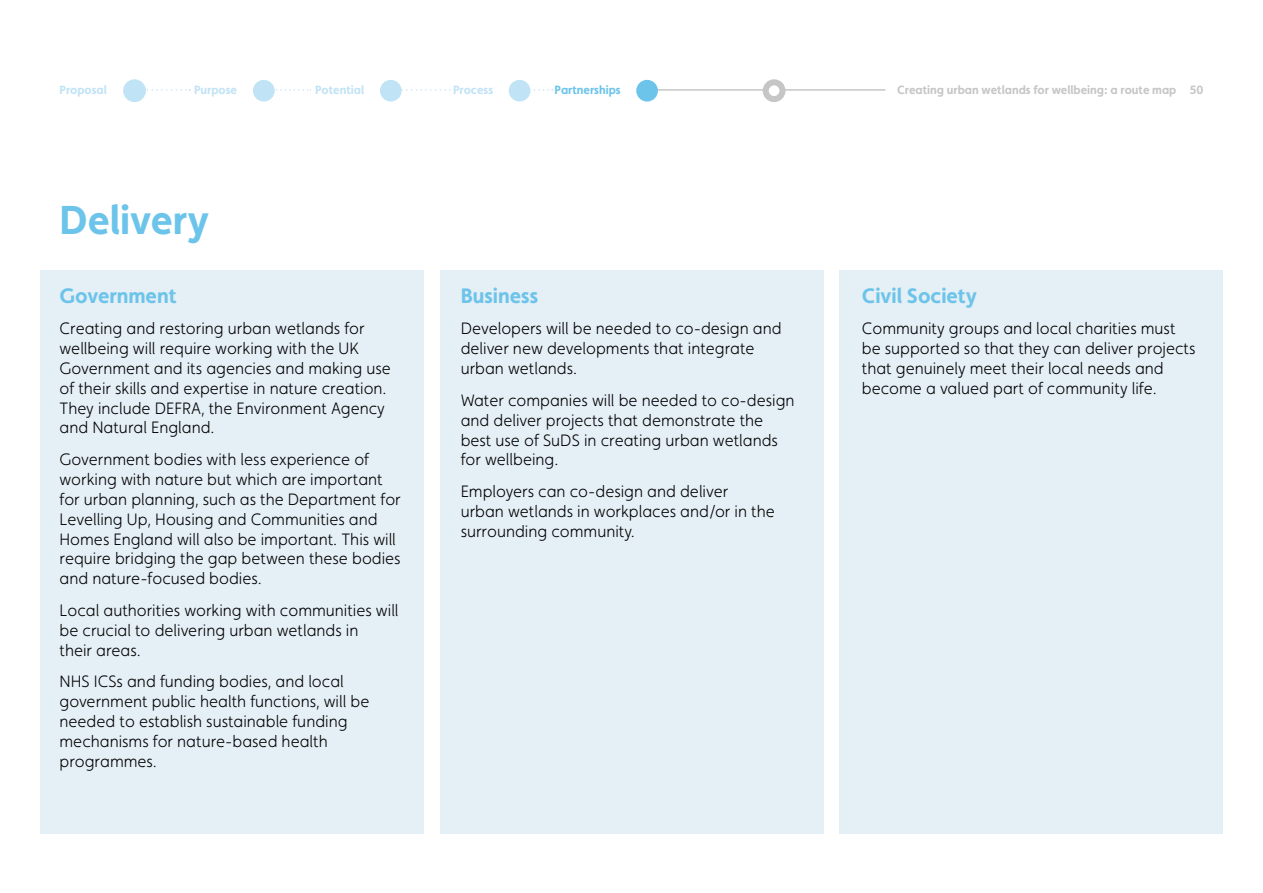
<style>
.page{position:relative;width:1263px;height:893px;background:#fff}
.page>*{position:absolute;margin:0;border:0;box-sizing:border-box;transform-origin:0 0}
.t1{font:700 40.5px "Faricy New";color:#6cc4ea}
.t2{font:700 21px "Faricy New";color:#6cc4ea}
.t3{font:300 16.5px/19.8px "Faricy New";color:#000}
.t4{font:700 12px "Faricy New";color:#c6c6c6}
.t5{font:700 12px "Faricy New";color:#c1e3f6}
.t6{font:700 12px "Faricy New";color:#6cc4ea}
</style>
<div class="page">
<hr style="left:647px;top:89px;width:238px;height:2px;background:#c6c6c6">
<svg style="left:147px;top:89px;width:43px;height:2px"></svg>
<svg style="left:276px;top:89px;width:35px;height:2px"></svg>
<svg style="left:402px;top:89px;width:49px;height:2px"></svg>
<svg style="left:530px;top:89px;width:23px;height:2px"></svg>
<div style="left:255px;top:82px;width:17px;height:17px;background:#c1e3f6;border-radius:50%"></div>
<div style="left:253px;top:80px;width:22px;height:22px;border:5px solid #c1e3f6;border-radius:50%"></div>
<div style="left:511px;top:82px;width:17px;height:17px;background:#c1e3f6;border-radius:50%"></div>
<div style="left:509px;top:80px;width:21px;height:22px;border:5px solid #c1e3f6;border-radius:50%"></div>
<div style="left:639px;top:82px;width:16px;height:17px;background:#6cc4ea;border-radius:50%"></div>
<div style="left:636px;top:80px;width:22px;height:22px;border:5px solid #6cc4ea;border-radius:50%"></div>
<div style="left:126px;top:82px;width:17px;height:17px;background:#c1e3f6;border-radius:50%"></div>
<div style="left:123px;top:79px;width:23px;height:23px;border:6px solid #c1e3f6;border-radius:50%"></div>
<div style="left:766px;top:82px;width:16px;height:17px;background:#fff;border-radius:50%"></div>
<div style="left:763px;top:79px;width:22px;height:23px;border:6px solid #c6c6c6;border-radius:50%"></div>
<div style="left:382px;top:82px;width:17px;height:17px;background:#c1e3f6;border-radius:50%"></div>
<div style="left:380px;top:80px;width:22px;height:22px;border:5px solid #c1e3f6;border-radius:50%"></div>
<div style="left:40px;top:270px;width:384px;height:563px;background:#e5eff6"></div>
<div style="left:440px;top:270px;width:383px;height:563px;background:#e5eff6"></div>
<div style="left:839px;top:270px;width:383px;height:563px;background:#e5eff6"></div>
<p class="t5" style="left:60px;top:83px;width:49px">Proposal</p>
<p class="t5" style="left:194px;top:83px;width:45px">Purpose</p>
<p class="t5" style="left:315px;top:83px;width:50px">Potential</p>
<p class="t5" style="left:453px;top:83px;width:42px">Process</p>
<p class="t6" style="left:555px;top:83px;width:68px">Partnerships</p>
<p class="t4" style="left:897px;top:83px;width:308px">Creating urban wetlands for wellbeing: a route map 50</p>
<h1 class="t1" style="left:60px;top:196px;width:151px">Delivery</h1>
<p class="t2" style="left:60px;top:283px;width:118px">Government</p>
<p class="t3" style="left:60px;top:319px;width:333px">Creating and restoring urban wetlands for wellbeing will require working with the UK Government and its agencies and making use of their skills and expertise in nature creation.<br>They include DEFRA, the Environment Agency and Natural England.</p>
<p class="t3" style="left:60px;top:450px;width:343px">Government bodies with less experience of working with nature but which are important for urban planning, such as the Department for Levelling Up, Housing and Communities and Homes England will also be important. This will require bridging the gap between these bodies and nature-focused bodies.</p>
<p class="t3" style="left:60px;top:600px;width:341px">Local authorities working with communities will be crucial to delivering urban wetlands in<br>their areas.</p>
<p class="t3" style="left:60px;top:672px;width:311px">NHS ICSs and funding bodies, and local government public health functions, will be needed to establish sustainable funding mechanisms for nature-based health programmes.</p>
<p class="t2" style="left:461px;top:283px;width:79px">Business</p>
<p class="t3" style="left:461px;top:319px;width:322px">Developers will be needed to co-design and deliver new developments that integrate urban wetlands.</p>
<p class="t3" style="left:461px;top:390px;width:335px">Water companies will be needed to co-design and deliver projects that demonstrate the best use of SuDS in creating urban wetlands for wellbeing.</p>
<p class="t3" style="left:461px;top:482px;width:316px">Employers can co-design and deliver urban wetlands in workplaces and/or in the surrounding community.</p>
<p class="t2" style="left:862px;top:283px;width:117px">Civil Society</p>
<p class="t3" style="left:862px;top:319px;width:335px">Community groups and local charities must be supported so that they can deliver projects that genuinely meet their local needs and become a valued part of community life.</p>
</div>
